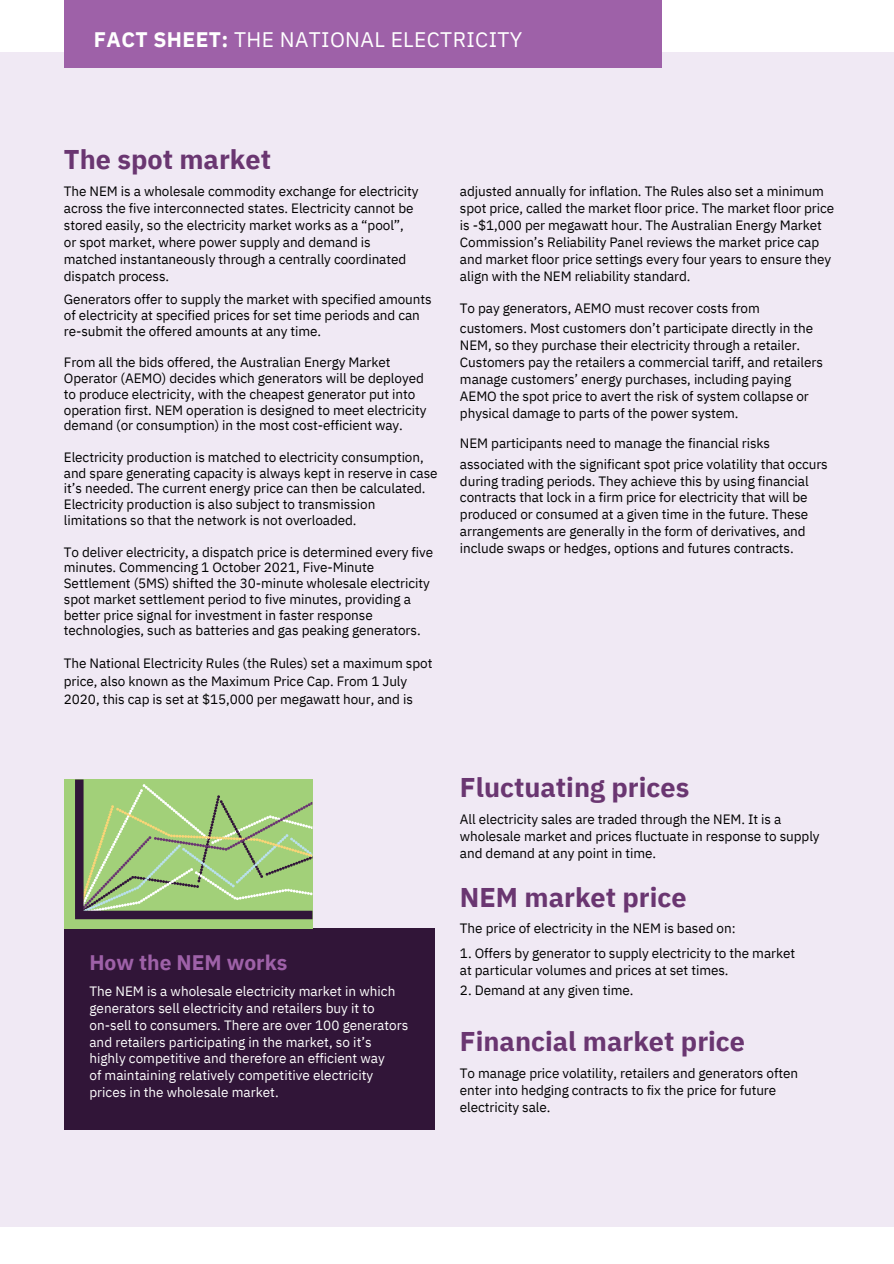
<style>
.page{position:relative;width:894px;height:1264px;background:#fff}
.page>*{position:absolute;margin:0;border:0;box-sizing:border-box;transform-origin:0 0}
.t1{font:700 27px "IBM Plex Sans";color:#6a3671}
.t2{font:21px "IBM Plex Sans";letter-spacing:.02em;color:#fff}
.t3{font:700 21px "IBM Plex Sans";color:#9e61a8}
.t4{font:13.5px/17px "IBM Plex Sans";letter-spacing:-.005em;color:#000}
.t5{font:13.5px/17px "IBM Plex Sans";color:#fff}
.s1{font-weight:700}
</style>
<div class="page">
<div style="left:0;top:52px;width:893px;height:1174px;background:#f0e9f4"></div>
<div style="left:64px;top:0;width:597px;height:67px;background:#9e61a8"></div>
<div style="left:64px;top:928px;width:370px;height:201px;background:#311538"></div>
<div style="left:64px;top:779px;width:248px;height:149px;background:#a2d079"></div>
<svg style="left:75px;top:779px;width:237px;height:140px"></svg>
<p class="t2" style="left:94px;top:25px;width:430px"><span class="s1">FACT SHEET:</span> THE NATIONAL ELECTRICITY</p>
<p class="t1" style="left:64px;top:141px;width:209px">The spot market</p>
<p class="t4" style="left:64px;top:182px;width:356px">The NEM is a wholesale commodity exchange for electricity across the five interconnected states. Electricity cannot be stored easily, so the electricity market works as a “pool”,</p>
<p class="t4" style="left:64px;top:233px;width:308px">or spot market, where power supply and demand is</p>
<p class="t4" style="left:64px;top:250px;width:344px">matched instantaneously through a centrally coordinated dispatch process.</p>
<p class="t4" style="left:64px;top:290px;width:369px">Generators offer to supply the market with specified amounts</p>
<p class="t4" style="left:64px;top:306px;width:357px">of electricity at specified prices for set time periods and can</p>
<p class="t4" style="left:64px;top:322px;width:259px">re-submit the offered amounts at any time.</p>
<p class="t4" style="left:64px;top:354px;width:328px">From all the bids offered, the Australian Energy Market</p>
<p class="t4" style="left:64px;top:369px;width:361px">Operator (AEMO) decides which generators will be deployed</p>
<p class="t4" style="left:64px;top:385px;width:353px">to produce electricity, with the cheapest generator put into</p>
<p class="t4" style="left:64px;top:401px;width:364px">operation first. NEM operation is designed to meet electricity</p>
<p class="t4" style="left:64px;top:417px;width:340px">demand (or consumption) in the most cost-efficient way.</p>
<p class="t4" style="left:64px;top:448px;width:361px">Electricity production is matched to electricity consumption,</p>
<p class="t4" style="left:64px;top:464px;width:375px">and spare generating capacity is always kept in reserve in case</p>
<p class="t4" style="left:64px;top:480px;width:363px">it’s needed. The current energy price can then be calculated.</p>
<p class="t4" style="left:64px;top:496px;width:313px;line-height:15.8px">Electricity production is also subject to transmission limitations so that the network is not overloaded.</p>
<p class="t4" style="left:64px;top:543px;width:370px;line-height:15.8px">To deliver electricity, a dispatch price is determined every five minutes. Commencing 1 October 2021, Five-Minute Settlement (5MS) shifted the 30-minute wholesale electricity spot market settlement period to five minutes, providing a better price signal for investment in faster response technologies, such as batteries and gas peaking generators.</p>
<p class="t4" style="left:64px;top:654px;width:370px">The National Electricity Rules (the Rules) set a maximum spot</p>
<p class="t4" style="left:64px;top:672px;width:345px">price, also known as the Maximum Price Cap. From 1 July</p>
<p class="t4" style="left:64px;top:690px;width:350px">2020, this cap is set at $15,000 per megawatt hour, and is</p>
<p class="t4" style="left:460px;top:182px;width:375px">adjusted annually for inflation. The Rules also set a minimum spot price, called the market floor price. The market floor price is -$1,000 per megawatt hour. The Australian Energy Market Commission’s Reliability Panel reviews the market price cap</p>
<p class="t4" style="left:460px;top:250px;width:372px">and market floor price settings every four years to ensure they align with the NEM reliability standard.</p>
<p class="t4" style="left:460px;top:300px;width:301px">To pay generators, AEMO must recover costs from</p>
<p class="t4" style="left:460px;top:320px;width:354px">customers. Most customers don’t participate directly in the</p>
<p class="t4" style="left:460px;top:337px;width:342px">NEM, so they purchase their electricity through a retailer.</p>
<p class="t4" style="left:460px;top:354px;width:364px">Customers pay the retailers a commercial tariff, and retailers</p>
<p class="t4" style="left:460px;top:370px;width:333px">manage customers’ energy purchases, including paying</p>
<p class="t4" style="left:460px;top:387px;width:350px">AEMO the spot price to avert the risk of system collapse or</p>
<p class="t4" style="left:460px;top:404px;width:280px">physical damage to parts of the power system.</p>
<p class="t4" style="left:460px;top:435px;width:311px">NEM participants need to manage the financial risks</p>
<p class="t4" style="left:460px;top:455px;width:369px">associated with the significant spot price volatility that occurs</p>
<p class="t4" style="left:460px;top:472px;width:350px">during trading periods. They achieve this by using financial</p>
<p class="t4" style="left:460px;top:489px;width:349px">contracts that lock in a firm price for electricity that will be</p>
<p class="t4" style="left:460px;top:506px;width:350px">produced or consumed at a given time in the future. These</p>
<p class="t4" style="left:460px;top:522px;width:347px">arrangements are generally in the form of derivatives, and</p>
<p class="t4" style="left:460px;top:539px;width:335px">include swaps or hedges, options and futures contracts.</p>
<p class="t3" style="left:89px;top:948px;width:199px">How the NEM works</p>
<p class="t5" style="left:89px;top:982px;width:320px">The NEM is a wholesale electricity market in which generators sell electricity and retailers buy it to on-sell to consumers. There are over 100 generators and retailers participating in the market, so it’s</p>
<p class="t5" style="left:89px;top:1049px;width:297px">highly competitive and therefore an efficient way</p>
<p class="t5" style="left:89px;top:1066px;width:285px">of maintaining relatively competitive electricity</p>
<p class="t5" style="left:89px;top:1083px;width:191px">prices in the wholesale market.</p>
<p class="t1" style="left:460px;top:769px;width:231px">Fluctuating prices</p>
<p class="t4" style="left:460px;top:810px;width:361px">All electricity sales are traded through the NEM. It is a wholesale market and prices fluctuate in response to supply and demand at any point in time.</p>
<p class="t1" style="left:460px;top:879px;width:228px">NEM market price</p>
<p class="t4" style="left:460px;top:919px;width:277px">The price of electricity in the NEM is based on:</p>
<p class="t4" style="left:460px;top:944px;width:336px">1. Offers by generator to supply electricity to the market</p>
<p class="t4" style="left:460px;top:961px;width:270px">at particular volumes and prices at set times.</p>
<p class="t4" style="left:460px;top:981px;width:175px">2. Demand at any given time.</p>
<p class="t1" style="left:460px;top:1023px;width:286px">Financial market price</p>
<p class="t4" style="left:460px;top:1064px;width:339px">To manage price volatility, retailers and generators often enter into hedging contracts to fix the price for future electricity sale.</p>
</div>
